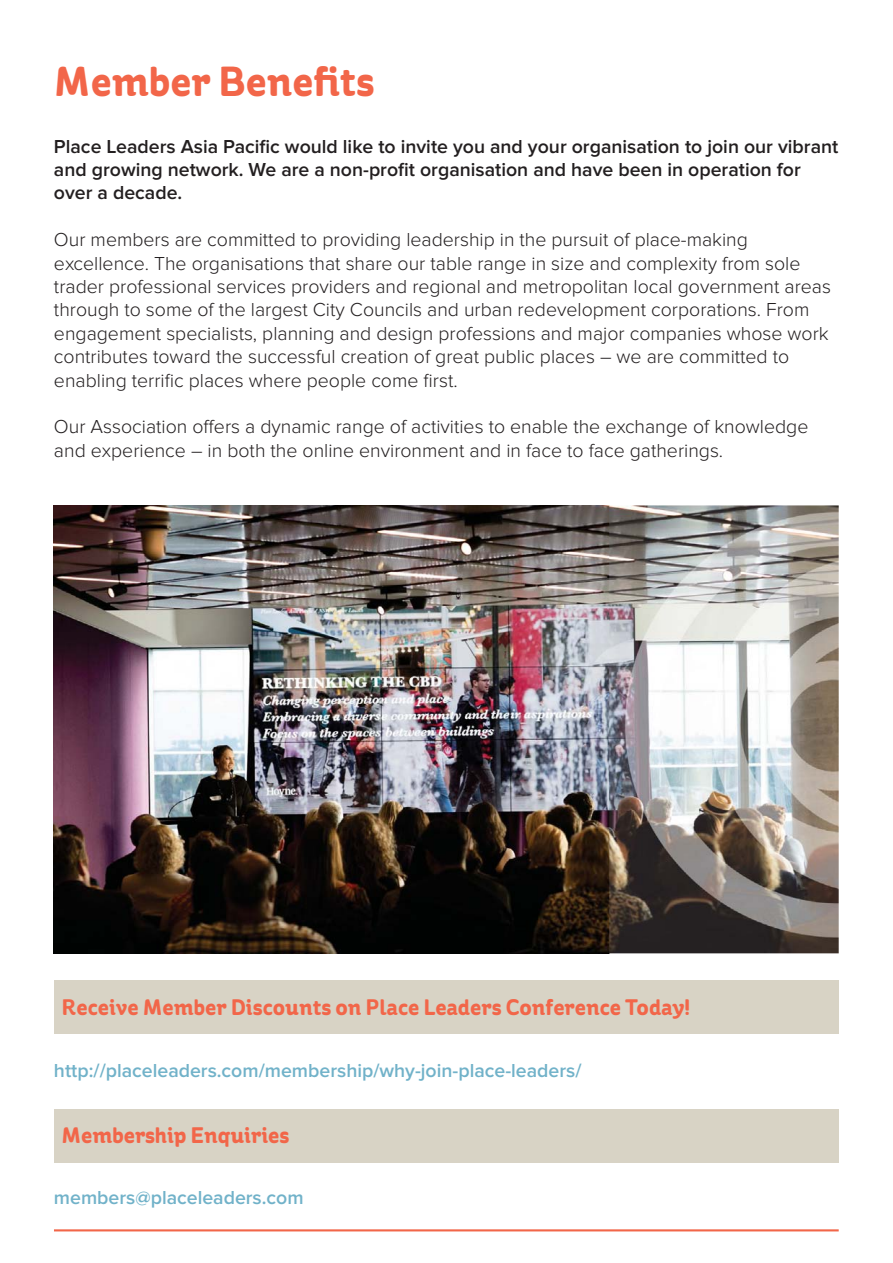
<style>
.page{position:relative;width:893px;height:1263px;background:#fff}
.page>*{position:absolute;margin:0;border:0;box-sizing:border-box;transform-origin:0 0}
.t1{font:700 42px "St Ryde";color:#f26649}
.t2{font:700 22.5px "St Ryde";color:#f26649}
.t3{font:300 19.5px/23.4px "Proxima Nova";color:#231f20}
.t4{font:600 19.5px/23.4px "Proxima Nova";color:#231f20}
.t5{font:600 19.5px "Proxima Nova";color:#71b2c9}
</style>
<div class="page">
<hr style="left:54px;top:1229px;width:785px;height:2px;background:#f26649">
<div style="left:54px;top:980px;width:785px;height:54px;background:#d8d3c5"></div>
<div style="left:54px;top:1109px;width:785px;height:54px;background:#d8d3c5"></div>
<img style="left:54px;top:505px;width:555px;height:448px">
<img style="left:609px;top:505px;width:230px;height:449px">
<h1 class="t1" style="left:54px;top:66px;width:322px">Member Benefits</h1>
<p class="t4" style="left:54px;top:136px;width:786px">Place Leaders Asia Pacific would like to invite you and your organisation to join our vibrant and growing network. We are a non-profit organisation and have been in operation for over a decade.</p>
<p class="t3" style="left:54px;top:229px;width:778px">Our members are committed to providing leadership in the pursuit of place-making excellence. The organisations that share our table range in size and complexity from sole trader professional services providers and regional and metropolitan local government areas through to some of the largest City Councils and urban redevelopment corporations. From engagement specialists, planning and design professions and major companies whose work contributes toward the successful creation of great public places – we are committed to enabling terrific places where people come first.</p>
<p class="t3" style="left:54px;top:416px;width:756px">Our Association offers a dynamic range of activities to enable the exchange of knowledge and experience – in both the online environment and in face to face gatherings.</p>
<p class="t2" style="left:61px;top:999px;width:630px">Receive Member Discounts on Place Leaders Conference Today!</p>
<p class="t5" style="left:54px;top:1063px;width:529px">http://placeleaders.com/membership/why-join-place-leaders/</p>
<p class="t2" style="left:61px;top:1127px;width:230px">Membership Enquiries</p>
<p class="t5" style="left:54px;top:1190px;width:251px">members@placeleaders.com</p>
</div>
